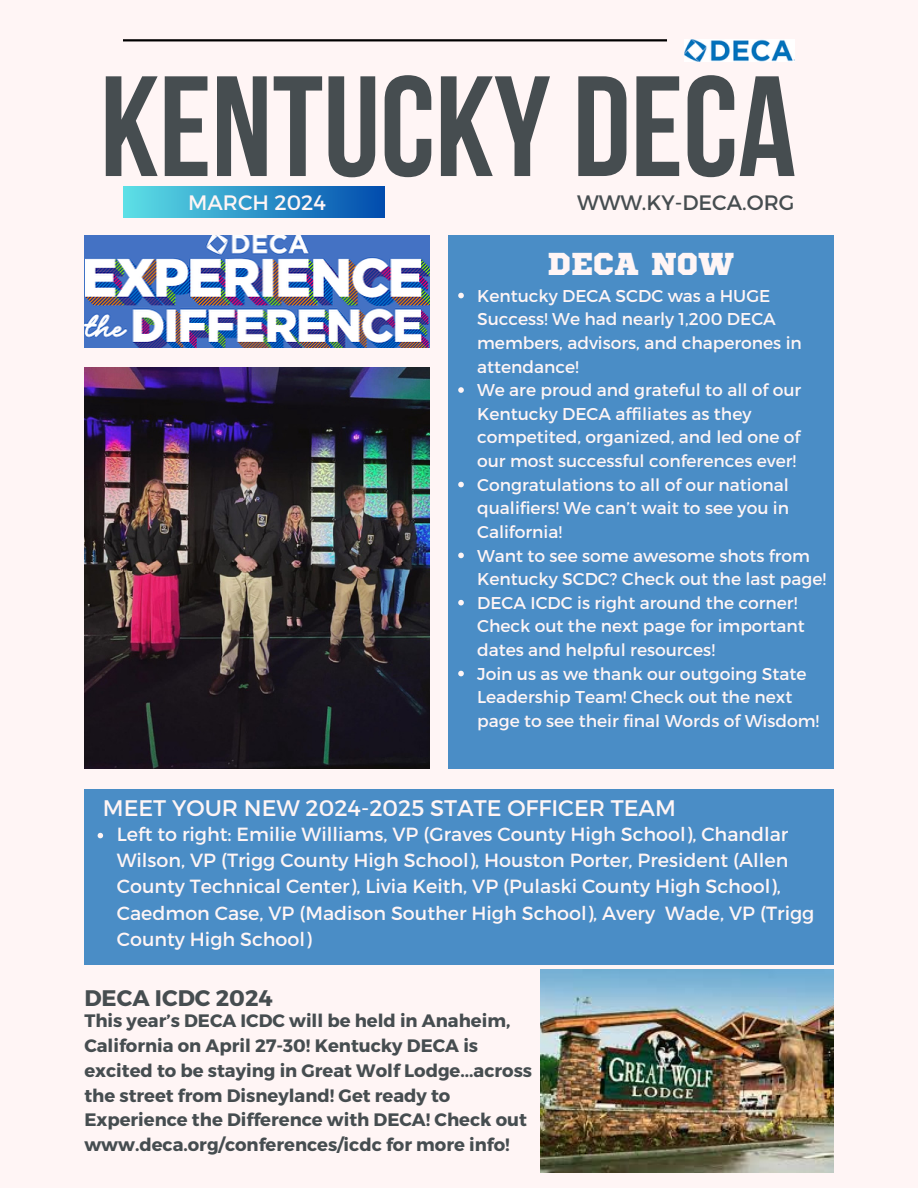
<style>
.page{position:relative;width:918px;height:1188px;background:#fff5f5}
.page>*{position:absolute;margin:0;border:0;box-sizing:border-box;transform-origin:0 0}
.t1{font:142.5px "Bebas Neue Cyrillic";color:#464d50}
.t2{font:31.5px "Sports World";color:#fff5f5}
.t3{font:22.5px "Montserrat";color:#fff5f5}
.t4{font:700 22.5px "Montserrat";color:#464d50}
.t5{font:20.85px "Montserrat";color:#464d50}
.t6{font:20.85px "Montserrat";color:#fff5f5}
.t7{font:19.05px/26.4px "Montserrat";color:#fff5f5}
.t8{font:700 18px/24.8px "Montserrat";color:#464d50}
.t9{font:17.1px/23.7px "Montserrat";color:#fff5f5}
</style>
<div class="page">
<img style="left:684px;top:39px;width:111px;height:23px">
<hr style="left:123px;top:39px;width:544px;height:2px;background:#000">
<div style="left:123px;top:186px;width:262px;height:31px;background:linear-gradient(to right,#5de0e6,#014cae)"></div>
<div style="left:448px;top:236px;width:386px;height:532px;background:#4a8dc6"></div>
<div style="left:84px;top:789px;width:750px;height:175px;background:#4a8dc6"></div>
<img style="left:84px;top:236px;width:346px;height:111px">
<img style="left:84px;top:368px;width:346px;height:400px">
<img style="left:540px;top:970px;width:294px;height:202px">
<svg style="left:98px;top:833px;width:5px;height:5px"></svg>
<svg style="left:458px;top:293px;width:6px;height:5px"></svg>
<svg style="left:458px;top:387px;width:6px;height:6px"></svg>
<svg style="left:458px;top:482px;width:6px;height:5px"></svg>
<svg style="left:458px;top:553px;width:6px;height:5px"></svg>
<svg style="left:458px;top:600px;width:6px;height:5px"></svg>
<svg style="left:458px;top:671px;width:6px;height:5px"></svg>
<h1 class="t1" style="left:100px;top:69px;width:698px">KENTUCKY DECA</h1>
<p class="t5" style="left:577px;top:189px;width:219px">WWW.KY-DECA.ORG</p>
<p class="t6" style="left:188px;top:189px;width:139px">MARCH 2024</p>
<h2 class="t2" style="left:547px;top:250px;width:188px">DECA NOW</h2>
<p class="t9" style="left:477px;top:283px;width:326px">Kentucky DECA SCDC was a HUGE<br>Success! We had nearly 1,200 DECA members, advisors, and chaperones in attendance!</p>
<p class="t9" style="left:477px;top:377px;width:326px">We are proud and grateful to all of our Kentucky DECA affiliates as they competited, organized, and led one of our most successful conferences ever!</p>
<h4 class="t9" style="left:477px;top:472px;width:313px;text-align:justify">Congratulations to all of our national qualifiers! We can’t wait to see you in California!</h4>
<p class="t9" style="left:477px;top:543px;width:350px">Want to see some awesome shots from<br>Kentucky SCDC? Check out the last page!</p>
<h3 class="t9" style="left:477px;top:590px;width:329px">DECA ICDC is right around the corner!<br>Check out the next page for important dates and helpful resources!</h3>
<p class="t9" style="left:477px;top:661px;width:343px">Join us as we thank our outgoing State<br>Leadership Team! Check out the next page to see their final Words of Wisdom!</p>
<p class="t3" style="left:103px;top:794px;width:575px">MEET YOUR NEW 2024-2025 STATE OFFICER TEAM</p>
<p class="t7" style="left:117px;top:820px;width:699px">Left to right: Emilie Williams, VP (Graves County High School), Chandlar Wilson, VP (Trigg County High School), Houston Porter, President (Allen County Technical Center), Livia Keith, VP (Pulaski County High School), Caedmon Case, VP (Madison Souther High School), Avery Wade, VP (Trigg County High School)</p>
<p class="t4" style="left:84px;top:983px;width:190px">DECA ICDC 2024</p>
<p class="t8" style="left:84px;top:1008px;width:449px">This year’s DECA ICDC will be held in Anaheim, California on April 27-30! Kentucky DECA is excited to be staying in Great Wolf Lodge...across the street from Disneyland! Get ready to Experience the Difference with DECA! Check out www.deca.org/conferences/icdc for more info!</p>
</div>
